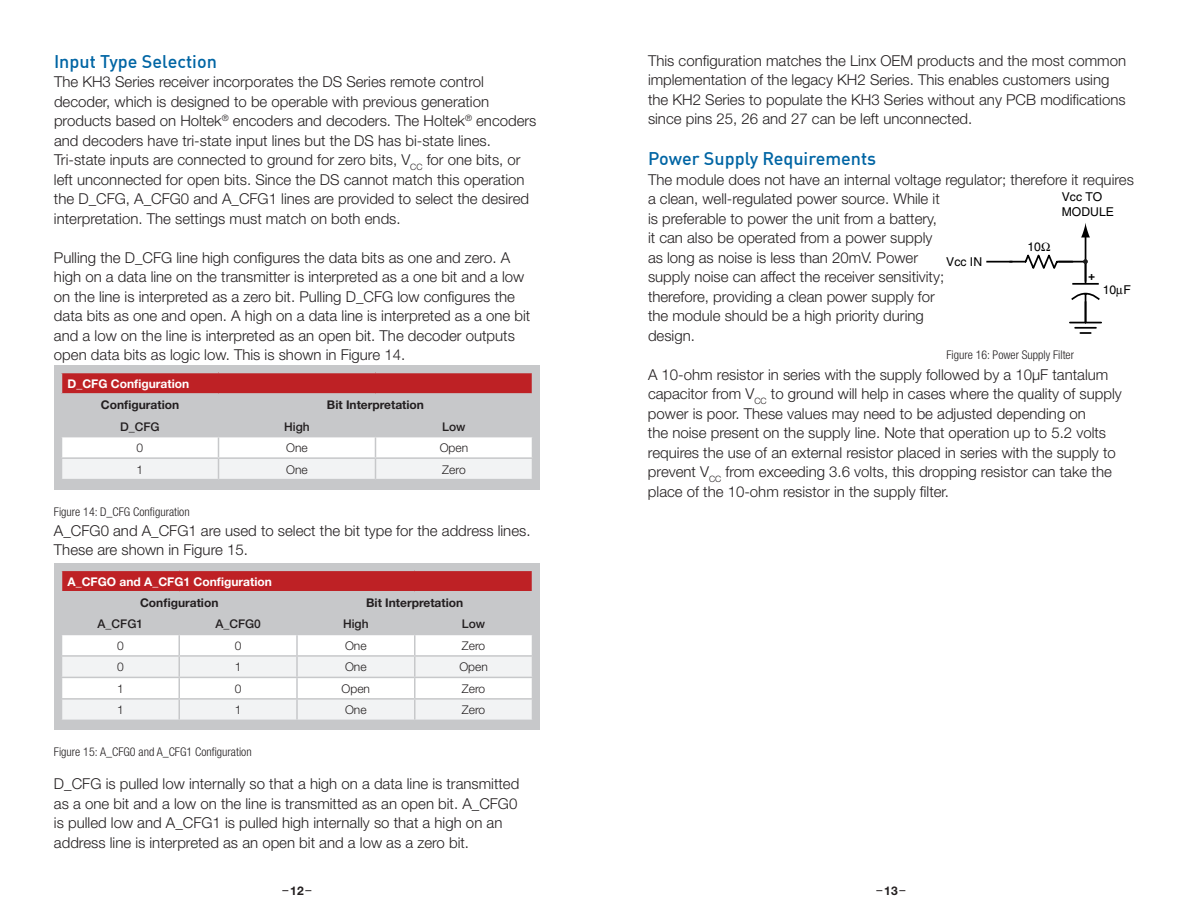
<style>
.page{position:relative;width:1188px;height:918px;background:#fff}
.page>*{position:absolute;margin:0;border:0;box-sizing:border-box;transform-origin:0 0}
.t1{font:500 18px "DIN Offc";color:#0065a4}
.t2{font:300 15px/19.5px "Helvetica Neue";color:#231f20}
.t3{font:12.15px/14.9px "Helvetica";color:#000}
.t4{font:300 condensed 12px "Helvetica Neue";color:#231f20}
.t5{font:700 12px "Helvetica Neue";color:#231f20}
.t6{font:300 12px "Helvetica Neue";color:#231f20}
.t7{font:700 12px "Helvetica Neue";color:#fff}
.t8{font:500 12px "Helvetica Neue";color:#231f20}
.t9{font:12px "Helvetica Neue";color:#231f20}
.t10{font:700 11.7px "Helvetica";color:#000}
</style>
<div class="page">
<hr style="left:986px;top:261px;width:26px;height:2px;background:#000">
<div style="left:54px;top:365px;width:486px;height:124px;background:#c7c8ca"></div>
<svg style="left:62px;top:437px;width:470px;height:42px;background:#f5f6f6"></svg>
<svg style="left:61px;top:373px;width:471px;height:21px;background:#be2a2e"></svg>
<div style="left:54px;top:563px;width:486px;height:166px;background:#c7c8ca"></div>
<svg style="left:62px;top:635px;width:470px;height:85px;background:#f4f5f6"></svg>
<svg style="left:61px;top:571px;width:471px;height:21px;background:#be2a2e"></svg>
<svg style="left:1008px;top:223px;width:94px;height:111px"></svg>
<p class="t1" style="left:54px;top:50px;width:164px">Input Type Selection</p>
<p class="t2" style="left:54px;top:72px;width:484px">The KH3 Series receiver incorporates the DS Series remote control decoder, which is designed to be operable with previous generation products based on Holtek<sup>®</sup> encoders and decoders. The Holtek<sup>®</sup> encoders and decoders have tri-state input lines but the DS has bi-state lines.<br>Tri-state inputs are connected to ground for zero bits, V<sub>CC</sub> for one bits, or left unconnected for open bits. Since the DS cannot match this operation the D_CFG, A_CFG0 and A_CFG1 lines are provided to select the desired interpretation. The settings must match on both ends.</p>
<p class="t2" style="left:54px;top:247px;width:478px">Pulling the D_CFG line high configures the data bits as one and zero. A high on a data line on the transmitter is interpreted as a one bit and a low on the line is interpreted as a zero bit. Pulling D_CFG low configures the data bits as one and open. A high on a data line is interpreted as a one bit and a low on the line is interpreted as an open bit. The decoder outputs open data bits as logic low. This is shown in Figure 14.</p>
<p class="t7" style="left:68px;top:376px;width:123px">D_CFG Configuration</p>
<p class="t5" style="left:101px;top:398px;width:80px">Configuration</p>
<p class="t5" style="left:327px;top:398px;width:99px">Bit Interpretation</p>
<p class="t8" style="left:120px;top:419px;width:41px">D_CFG</p>
<p class="t8" style="left:284px;top:419px;width:27px">High</p>
<p class="t8" style="left:442px;top:419px;width:25px">Low</p>
<p class="t6" style="left:137px;top:441px;width:8px">0</p>
<p class="t6" style="left:286px;top:441px;width:23px">One</p>
<p class="t6" style="left:440px;top:441px;width:30px">Open</p>
<p class="t6" style="left:137px;top:462px;width:8px">1</p>
<p class="t6" style="left:286px;top:462px;width:23px">One</p>
<p class="t6" style="left:442px;top:462px;width:25px">Zero</p>
<p class="t4" style="left:54px;top:505px;width:137px">Figure 14: D_CFG Configuration</p>
<p class="t2" style="left:54px;top:520px;width:478px">A_CFG0 and A_CFG1 are used to select the bit type for the address lines.<br>These are shown in Figure 15.</p>
<p class="t7" style="left:68px;top:574px;width:206px">A_CFGO and A_CFG1 Configuration</p>
<p class="t5" style="left:140px;top:595px;width:80px">Configuration</p>
<p class="t5" style="left:366px;top:595px;width:99px">Bit Interpretation</p>
<p class="t8" style="left:98px;top:617px;width:47px">A_CFG1</p>
<p class="t8" style="left:215px;top:617px;width:47px">A_CFG0</p>
<p class="t8" style="left:343px;top:617px;width:27px">High</p>
<p class="t8" style="left:462px;top:617px;width:25px">Low</p>
<p class="t6" style="left:117px;top:638px;width:8px">0</p>
<p class="t6" style="left:235px;top:638px;width:8px">0</p>
<p class="t6" style="left:345px;top:638px;width:23px">One</p>
<p class="t6" style="left:462px;top:638px;width:25px">Zero</p>
<p class="t6" style="left:117px;top:660px;width:8px">0</p>
<p class="t6" style="left:235px;top:660px;width:8px">1</p>
<p class="t6" style="left:345px;top:660px;width:23px">One</p>
<p class="t6" style="left:459px;top:660px;width:30px">Open</p>
<p class="t6" style="left:117px;top:681px;width:8px">1</p>
<p class="t6" style="left:235px;top:681px;width:8px">0</p>
<p class="t6" style="left:342px;top:681px;width:30px">Open</p>
<p class="t6" style="left:462px;top:681px;width:25px">Zero</p>
<p class="t6" style="left:117px;top:703px;width:8px">1</p>
<p class="t6" style="left:235px;top:703px;width:8px">1</p>
<p class="t6" style="left:345px;top:703px;width:23px">One</p>
<p class="t6" style="left:462px;top:703px;width:25px">Zero</p>
<p class="t4" style="left:54px;top:745px;width:199px">Figure 15: A_CFG0 and A_CFG1 Configuration</p>
<p class="t2" style="left:54px;top:774px;width:467px">D_CFG is pulled low internally so that a high on a data line is transmitted as a one bit and a low on the line is transmitted as an open bit. A_CFG0 is pulled low and A_CFG1 is pulled high internally so that a high on an address line is interpreted as an open bit and a low as a zero bit.</p>
<p class="t2" style="left:648px;top:50px;width:480px">This configuration matches the Linx OEM products and the most common implementation of the legacy KH2 Series. This enables customers using the KH2 Series to populate the KH3 Series without any PCB modifications since pins 25, 26 and 27 can be left unconnected.</p>
<p class="t1" style="left:648px;top:147px;width:230px">Power Supply Requirements</p>
<p class="t2" style="left:648px;top:170px;width:487px">The module does not have an internal voltage regulator; therefore it requires a clean, well-regulated power source. While it<br>is preferable to power the unit from a battery,<br>it can also be operated from a power supply<br>as long as noise is less than 20mV. Power<br>supply noise can affect the receiver sensitivity;<br>therefore, providing a clean power supply for<br>the module should be a high priority during<br>design.</p>
<p class="t2" style="left:648px;top:365px;width:475px">A 10-ohm resistor in series with the supply followed by a 10µF tantalum capacitor from V<sub>CC</sub> to ground will help in cases where the quality of supply power is poor. These values may need to be adjusted depending on<br>the noise present on the supply line. Note that operation up to 5.2 volts requires the use of an external resistor placed in series with the supply to prevent V<sub>CC</sub> from exceeding 3.6 volts, this dropping resistor can take the place of the 10-ohm resistor in the supply filter.</p>
<p class="t3" style="left:1062px;top:190px;width:54px">Vcc TO<br>MODULE</p>
<p class="t3" style="left:1027px;top:239px;width:15px">10</p>
<p class="t3" style="left:946px;top:254px;width:37px">Vcc IN</p>
<p class="t10" style="left:1095px;top:285px;width:8px;rotate:-180deg">+</p>
<p class="t3" style="left:1103px;top:282px;width:30px">10 F</p>
<p class="t4" style="left:946px;top:347px;width:129px">Figure 16: Power Supply Filter</p>
<p class="t5" style="left:290px;top:883px;width:15px">12</p>
<p class="t9" style="left:877px;top:882px;width:30px">– –</p>
<p class="t5" style="left:884px;top:883px;width:15px">13</p>
<p class="t9" style="left:283px;top:882px;width:30px">– –</p>
</div>
